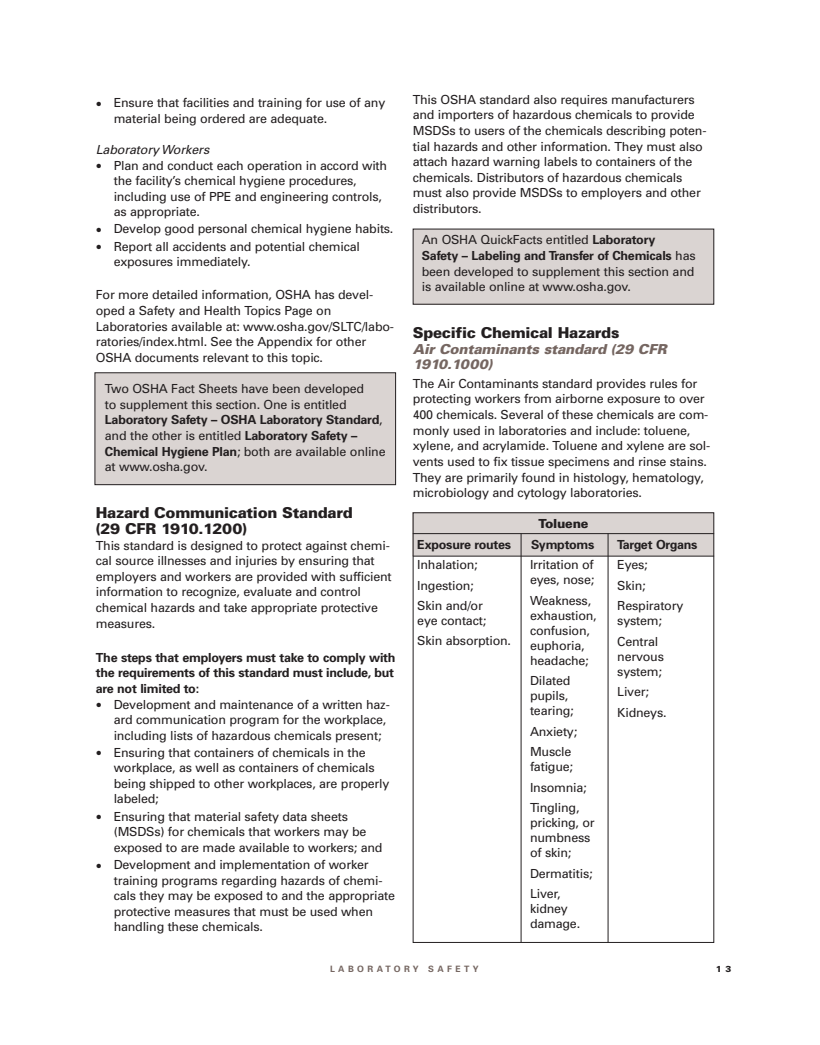
<style>
.page{position:relative;width:820px;height:1045px;background:#fff}
.page>*{position:absolute;margin:0;border:0;box-sizing:border-box;transform-origin:0 0}
.t1{font:900 15px/15.6px "Univers";letter-spacing:-.02em;color:#231f20}
.t2{font:italic 900 13.75px/15.6px "Univers";letter-spacing:-.015em;color:#756661}
.t3{font:12.5px/15.6px "Univers";letter-spacing:-.02em;color:#231f20}
.t4{font:700 12.5px/15.6px "Univers";letter-spacing:-.02em;color:#231f20;text-align:justify}
.t5{font:italic 12.5px "Univers";letter-spacing:-.015em;color:#231f20}
.t6{font:900 12.5px "Univers";letter-spacing:-.02em;color:#231f20}
.t7{font:700 8.75px "Univers";letter-spacing:.385em;color:#756661}
.t8{font:900 8.75px "Univers";color:#231f20}
.s1{font-size:17.5px}
.s2{font-weight:700}
</style>
<div class="page">
<div style="left:412px;top:512px;width:301px;height:44px;background:#dad4d2"></div>
<div style="left:413px;top:229px;width:300px;height:75px;background:#dad4d2"></div>
<div style="left:95px;top:372px;width:300px;height:112px;background:#dad4d2"></div>
<div style="left:94px;top:372px;width:301px;height:113px;border:1px solid #231f20"></div>
<hr style="left:412px;top:533px;width:301px;height:1px;background:#231f20">
<hr style="left:412px;top:555px;width:301px;height:1px;background:#231f20">
<hr style="left:520px;top:533px;width:1px;height:408px;background:#231f20">
<hr style="left:607px;top:533px;width:1px;height:408px;background:#231f20">
<p class="t3" style="left:114px;top:96px;width:273px;text-indent:-18px"><span class="s1">•</span> Ensure that facilities and training for use of any material being ordered are adequate.</p>
<p class="t5" style="left:96px;top:145px;width:115px">Laboratory Workers</p>
<p class="t3" style="left:114px;top:158px;width:275px;text-indent:-18px"><span class="s1">•</span> Plan and conduct each operation in accord with the facility’s chemical hygiene procedures, including use of PPE and engineering controls, as appropriate.</p>
<p class="t3" style="left:96px;top:222px;width:299px"><span class="s1">•</span> Develop good personal chemical hygiene habits.</p>
<p class="t3" style="left:114px;top:239px;width:248px;text-indent:-18px"><span class="s1">•</span> Report all accidents and potential chemical exposures immediately.</p>
<p class="t3" style="left:96px;top:288px;width:299px">For more detailed information, OSHA has devel&shy;oped a Safety and Health Topics Page on Laboratories available at: www.osha.gov/SLTC/labo&shy;ratories/index.html. See the Appendix for other OSHA documents relevant to this topic.</p>
<p class="t3" style="left:105px;top:382px;width:282px">Two OSHA Fact Sheets have been developed<br>to supplement this section. One is entitled <span class="s2">Laboratory Safety – OSHA Laboratory Standard</span>, and the other is entitled <span class="s2">Laboratory Safety – Chemical Hygiene Plan</span>; both are available online at www.osha.gov.</p>
<p class="t1" style="left:96px;top:506px;width:258px">Hazard Communication Standard (29 CFR 1910.1200)</p>
<p class="t3" style="left:96px;top:538px;width:297px">This standard is designed to protect against chemi&shy;cal source illnesses and injuries by ensuring that employers and workers are provided with sufficient information to recognize, evaluate and control chemical hazards and take appropriate protective measures.</p>
<p class="t4" style="left:96px;top:650px;width:301px">The steps that employers must take to comply with the requirements of this standard must include, but are not limited to:</p>
<p class="t3" style="left:114px;top:697px;width:277px;text-indent:-18px"><span class="s1">•</span> Development and maintenance of a written haz&shy;ard communication program for the workplace, including lists of hazardous chemicals present;</p>
<p class="t3" style="left:114px;top:745px;width:277px;text-indent:-18px"><span class="s1">•</span> Ensuring that containers of chemicals in the workplace, as well as containers of chemicals being shipped to other workplaces, are properly labeled;</p>
<p class="t3" style="left:114px;top:809px;width:270px;text-indent:-18px"><span class="s1">•</span> Ensuring that material safety data sheets (MSDSs) for chemicals that workers may be exposed to are made available to workers; and</p>
<p class="t3" style="left:114px;top:857px;width:282px;text-indent:-18px"><span class="s1">•</span> Development and implementation of worker training programs regarding hazards of chemi&shy;cals they may be exposed to and the appropriate protective measures that must be used when handling these chemicals.</p>
<p class="t3" style="left:412px;top:92px;width:295px">This OSHA standard also requires manufacturers and importers of hazardous chemicals to provide MSDSs to users of the chemicals describing poten&shy;tial hazards and other information. They must also attach hazard warning labels to containers of the chemicals. Distributors of hazardous chemicals must also provide MSDSs to employers and other distributors.</p>
<p class="t3" style="left:421px;top:233px;width:275px">An OSHA QuickFacts entitled <span class="s2">Laboratory<br>Safety – Labeling and Transfer of Chemicals</span> has been developed to supplement this section and is available online at www.osha.gov.</p>
<p class="t1" style="left:412px;top:326px;width:208px">Specific Chemical Hazards</p>
<p class="t2" style="left:412px;top:342px;width:255px">Air Contaminants standard (29 CFR<br>1910.1000)</p>
<p class="t3" style="left:412px;top:376px;width:299px">The Air Contaminants standard provides rules for protecting workers from airborne exposure to over 400 chemicals. Several of these chemicals are com&shy;monly used in laboratories and include: toluene, xylene, and acrylamide. Toluene and xylene are sol&shy;vents used to fix tissue specimens and rinse stains.<br>They are primarily found in histology, hematology, microbiology and cytology laboratories.</p>
<p class="t6" style="left:538px;top:519px;width:51px">Toluene</p>
<p class="t4" style="left:417px;top:537px;width:95px">Exposure routes</p>
<p class="t4" style="left:530px;top:537px;width:65px">Symptoms</p>
<p class="t4" style="left:616px;top:537px;width:82px">Target Organs</p>
<p class="t3" style="left:417px;top:555px;width:67px;line-height:20.4px">Inhalation;<br>Ingestion;<br>Skin and/or</p>
<p class="t3" style="left:417px;top:611px;width:95px;line-height:20.4px">eye contact;<br>Skin absorption.</p>
<p class="t3" style="left:529px;top:558px;width:66px;line-height:15px">Irritation of eyes, nose;</p>
<p class="t3" style="left:529px;top:594px;width:68px;line-height:15px">Weakness, exhaustion, confusion, euphoria, headache;</p>
<p class="t3" style="left:529px;top:674px;width:45px;line-height:15px">Dilated pupils, tearing;</p>
<p class="t3" style="left:529px;top:722px;width:49px;line-height:20.4px">Anxiety;<br>Muscle</p>
<p class="t3" style="left:529px;top:757px;width:58px;line-height:20.4px">fatigue;<br>Insomnia;<br>Tingling,</p>
<p class="t3" style="left:529px;top:816px;width:66px;line-height:15px">pricking, or numbness of skin;</p>
<p class="t3" style="left:529px;top:863px;width:64px;line-height:20.4px">Dermatitis;<br>Liver,</p>
<p class="t3" style="left:529px;top:901px;width:52px;line-height:15px">kidney damage.</p>
<p class="t3" style="left:617px;top:555px;width:67px;line-height:20.4px">Eyes;<br>Skin;<br>Respiratory</p>
<p class="t3" style="left:617px;top:611px;width:46px;line-height:20.4px">system;<br>Central</p>
<p class="t3" style="left:617px;top:649px;width:48px;line-height:15px">nervous system;</p>
<p class="t3" style="left:617px;top:682px;width:51px;line-height:20.4px">Liver;<br>Kidneys.</p>
<p class="t7" style="left:330px;top:965px;width:150px">LABORATORY SAFETY</p>
<p class="t8" style="left:715px;top:965px;width:17px">1 3</p>
</div>
